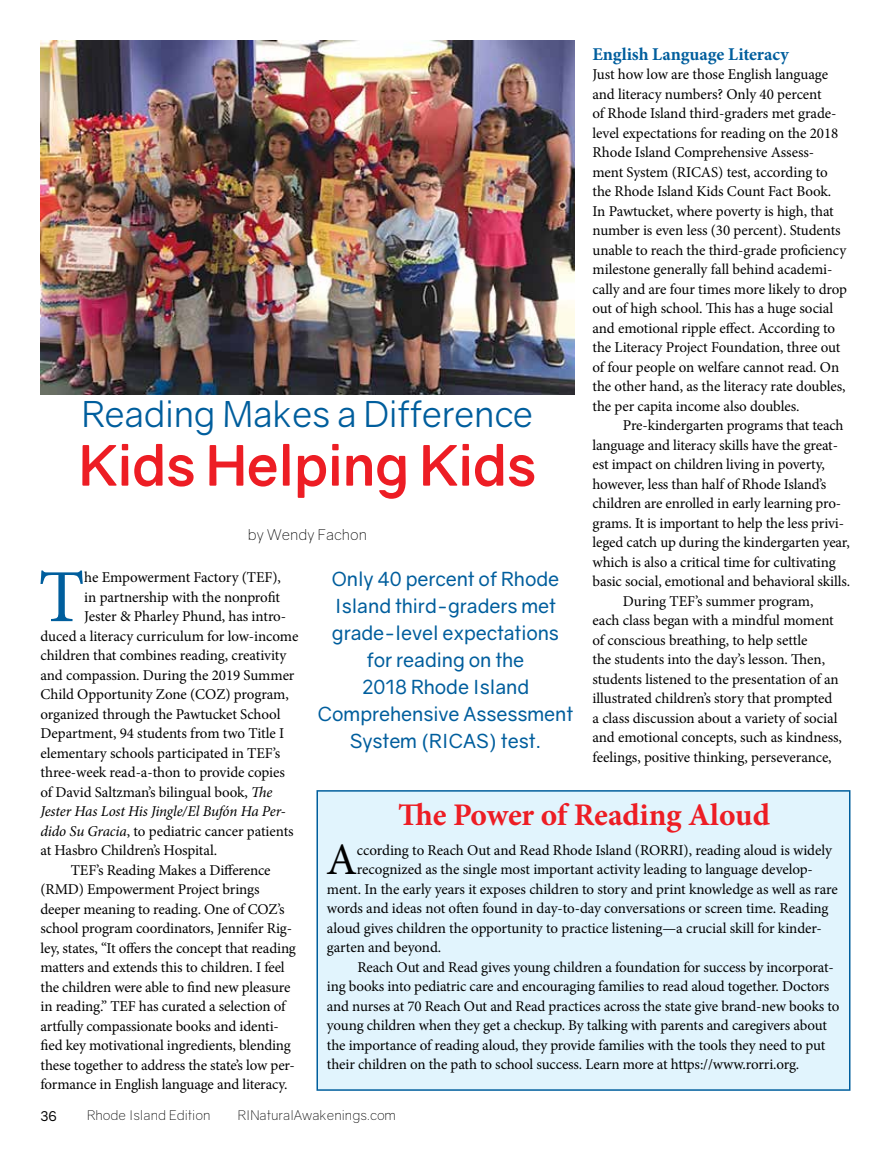
<style>
.page{position:relative;width:891px;height:1161px;background:#fff}
.page>*{position:absolute;margin:0;border:0;box-sizing:border-box;transform-origin:0 0}
.t1{font:75px "Minion Pro";color:#005e9d}
.t2{font:700 55.5px "Gravity";letter-spacing:-.01em;color:#ed1d24}
.t3{font:45px "Minion Pro";color:#000}
.t4{font:36px "Gravity";letter-spacing:-.01em;color:#005e9d}
.t5{font:700 31.5px "Minion Pro";letter-spacing:-.01em;color:#ed1d24}
.t6{font:19.5px/27px "Gravity";letter-spacing:-.005em;color:#005e9d;text-align:center}
.t7{font:700 18px "Minion Pro";letter-spacing:-.005em;color:#005e9d}
.t8{font:15px/19.5px "Minion Pro";letter-spacing:-.01em;color:#000}
.t9{font:italic 15px "Minion Pro";letter-spacing:-.015em;color:#000}
.t10{font:300 15px "Gravity";color:#000}
.t11{font:300 13.5px "Gravity";color:#000}
.t12{font:13.5px "Gravity";color:#000}
.s1{font-style:italic}
</style>
<div class="page">
<img style="left:40px;top:40px;width:535px;height:354px">
<div style="left:316px;top:790px;width:534px;height:301px;background:#e1f4fd;border:2px solid #005e9d"></div>
<p class="t7" style="left:592px;top:41px;width:198px">English Language Literacy</p>
<p class="t8" style="left:592px;top:65px;width:256px">Just how low are those English language and literacy numbers? Only 40 percent<br>of Rhode Island third-graders met grade&shy;level expectations for reading on the 2018<br>Rhode Island Comprehensive Assess&shy;ment System (RICAS) test, according to the Rhode Island Kids Count Fact Book.<br>In Pawtucket, where poverty is high, that number is even less (30 percent). Students unable to reach the third-grade proficiency milestone generally fall behind academi&shy;cally and are four times more likely to drop out of high school. This has a huge social and emotional ripple effect. According to the Literacy Project Foundation, three out of four people on welfare cannot read. On the other hand, as the literacy rate doubles, the per capita income also doubles.</p>
<p class="t8" style="left:623px;top:416px;width:222px">Pre-kindergarten programs that teach</p>
<p class="t8" style="left:592px;top:435px;width:247px">language and literacy skills have the great-</p>
<p class="t8" style="left:592px;top:455px;width:234px">est impact on children living in poverty,</p>
<p class="t8" style="left:592px;top:474px;width:235px">however, less than half of Rhode Island’s</p>
<p class="t8" style="left:592px;top:494px;width:250px">children are enrolled in early learning pro-</p>
<p class="t8" style="left:592px;top:513px;width:253px">grams. It is important to help the less privi-</p>
<p class="t8" style="left:592px;top:533px;width:259px">leged catch up during the kindergarten year,</p>
<p class="t8" style="left:592px;top:552px;width:245px">which is also a critical time for cultivating</p>
<p class="t8" style="left:592px;top:572px;width:259px">basic social, emotional and behavioral skills.</p>
<p class="t8" style="left:623px;top:591px;width:192px">During TEF’s summer program,</p>
<p class="t8" style="left:592px;top:611px;width:243px">each class began with a mindful moment</p>
<p class="t8" style="left:592px;top:630px;width:216px">of conscious breathing, to help settle</p>
<p class="t8" style="left:592px;top:650px;width:234px">the students into the day’s lesson. Then,</p>
<p class="t8" style="left:592px;top:669px;width:248px">students listened to the presentation of an</p>
<p class="t8" style="left:592px;top:689px;width:241px">illustrated children’s story that prompted</p>
<p class="t8" style="left:592px;top:708px;width:247px">a class discussion about a variety of social</p>
<p class="t8" style="left:592px;top:728px;width:251px">and emotional concepts, such as kindness,</p>
<p class="t8" style="left:592px;top:747px;width:241px">feelings, positive thinking, perseverance,</p>
<h3 class="t4" style="left:82px;top:392px;width:453px">Reading Makes a Difference</h3>
<h2 class="t2" style="left:79px;top:431px;width:459px">Kids Helping Kids</h2>
<p class="t10" style="left:248px;top:525px;width:121px">by Wendy Fachon</p>
<h3 class="t6" style="left:318px;top:565px;width:257px">Only 40 percent of Rhode<br>Island third-graders met grade-level expectations for reading on the<br>2018 Rhode Island<br>Comprehensive Assessment<br>System (RICAS) test.</h3>
<h1 class="t1" style="left:38px;top:547px;width:48px">T</h1>
<p class="t8" style="left:84px;top:568px;width:198px">he Empowerment Factory (TEF),</p>
<p class="t8" style="left:84px;top:587px;width:197px">in partnership with the nonprofit</p>
<p class="t8" style="left:84px;top:607px;width:203px">Jester &amp; Pharley Phund, has intro-</p>
<p class="t8" style="left:40px;top:626px;width:259px">duced a literacy curriculum for low-income</p>
<p class="t8" style="left:40px;top:646px;width:247px">children that combines reading, creativity</p>
<p class="t8" style="left:40px;top:665px;width:256px">and compassion. During the 2019 Summer</p>
<p class="t8" style="left:40px;top:685px;width:250px">Child Opportunity Zone (COZ) program,</p>
<p class="t8" style="left:40px;top:704px;width:242px">organized through the Pawtucket School</p>
<p class="t8" style="left:40px;top:724px;width:245px">Department, 94 students from two Title I</p>
<p class="t8" style="left:40px;top:743px;width:241px">elementary schools participated in TEF’s</p>
<p class="t8" style="left:40px;top:763px;width:246px">three-week read-a-thon to provide copies</p>
<p class="t8" style="left:40px;top:782px;width:234px">of David Saltzman’s bilingual book, <span class="s1">The</span></p>
<p class="t9" style="left:40px;top:801px;width:247px">Jester Has Lost His Jingle/El Bufón Ha Per-</p>
<p class="t8" style="left:40px;top:821px;width:255px"><span class="s1">dido Su Gracia</span>, to pediatric cancer patients</p>
<p class="t8" style="left:40px;top:841px;width:178px">at Hasbro Children’s Hospital.</p>
<p class="t8" style="left:71px;top:860px;width:201px">TEF’s Reading Makes a Difference</p>
<p class="t8" style="left:40px;top:880px;width:221px">(RMD) Empowerment Project brings</p>
<p class="t8" style="left:40px;top:899px;width:246px">deeper meaning to reading. One of COZ’s</p>
<p class="t8" style="left:40px;top:919px;width:253px">school program coordinators, Jennifer Rig-</p>
<p class="t8" style="left:40px;top:938px;width:257px">ley, states, “It offers the concept that reading</p>
<p class="t8" style="left:40px;top:958px;width:246px">matters and extends this to children. I feel</p>
<p class="t8" style="left:40px;top:977px;width:251px">the children were able to find new pleasure</p>
<p class="t8" style="left:40px;top:997px;width:246px">in reading.” TEF has curated a selection of</p>
<p class="t8" style="left:40px;top:1016px;width:240px">artfully compassionate books and identi-</p>
<p class="t8" style="left:40px;top:1036px;width:252px">fied key motivational ingredients, blending</p>
<p class="t8" style="left:40px;top:1055px;width:256px">these together to address the state’s low per-</p>
<p class="t8" style="left:40px;top:1075px;width:249px">formance in English language and literacy.</p>
<h3 class="t5" style="left:398px;top:793px;width:373px">The Power of Reading Aloud</h3>
<h3 class="t3" style="left:326px;top:830px;width:33px">A</h3>
<p class="t8" style="left:357px;top:840px;width:476px">ccording to Reach Out and Read Rhode Island (RORRI), reading aloud is widely</p>
<p class="t8" style="left:357px;top:860px;width:457px">recognized as the single most important activity leading to language develop-</p>
<p class="t8" style="left:327px;top:879px;width:512px">ment. In the early years it exposes children to story and print knowledge as well as rare</p>
<p class="t8" style="left:327px;top:899px;width:503px">words and ideas not often found in day-to-day conversations or screen time. Reading</p>
<p class="t8" style="left:327px;top:918px;width:496px">aloud gives children the opportunity to practice listening—a crucial skill for kinder-</p>
<p class="t8" style="left:327px;top:938px;width:116px">garten and beyond.</p>
<p class="t8" style="left:357px;top:957px;width:478px">Reach Out and Read gives young children a foundation for success by incorporat-</p>
<p class="t8" style="left:327px;top:977px;width:504px">ing books into pediatric care and encouraging families to read aloud together. Doctors</p>
<p class="t8" style="left:327px;top:996px;width:514px">and nurses at 70 Reach Out and Read practices across the state give brand-new books to</p>
<p class="t8" style="left:327px;top:1016px;width:502px">young children when they get a checkup. By talking with parents and caregivers about</p>
<p class="t8" style="left:327px;top:1035px;width:500px">the importance of reading aloud, they provide families with the tools they need to put</p>
<p class="t8" style="left:327px;top:1055px;width:474px">their children on the path to school success. Learn more at https://www.rorri.org.</p>
<p class="t12" style="left:40px;top:1107px;width:18px">36</p>
<p class="t11" style="left:87px;top:1108px;width:125px">Rhode Island Edition</p>
<p class="t11" style="left:238px;top:1108px;width:160px">RINaturalAwakenings.com</p>
</div>
